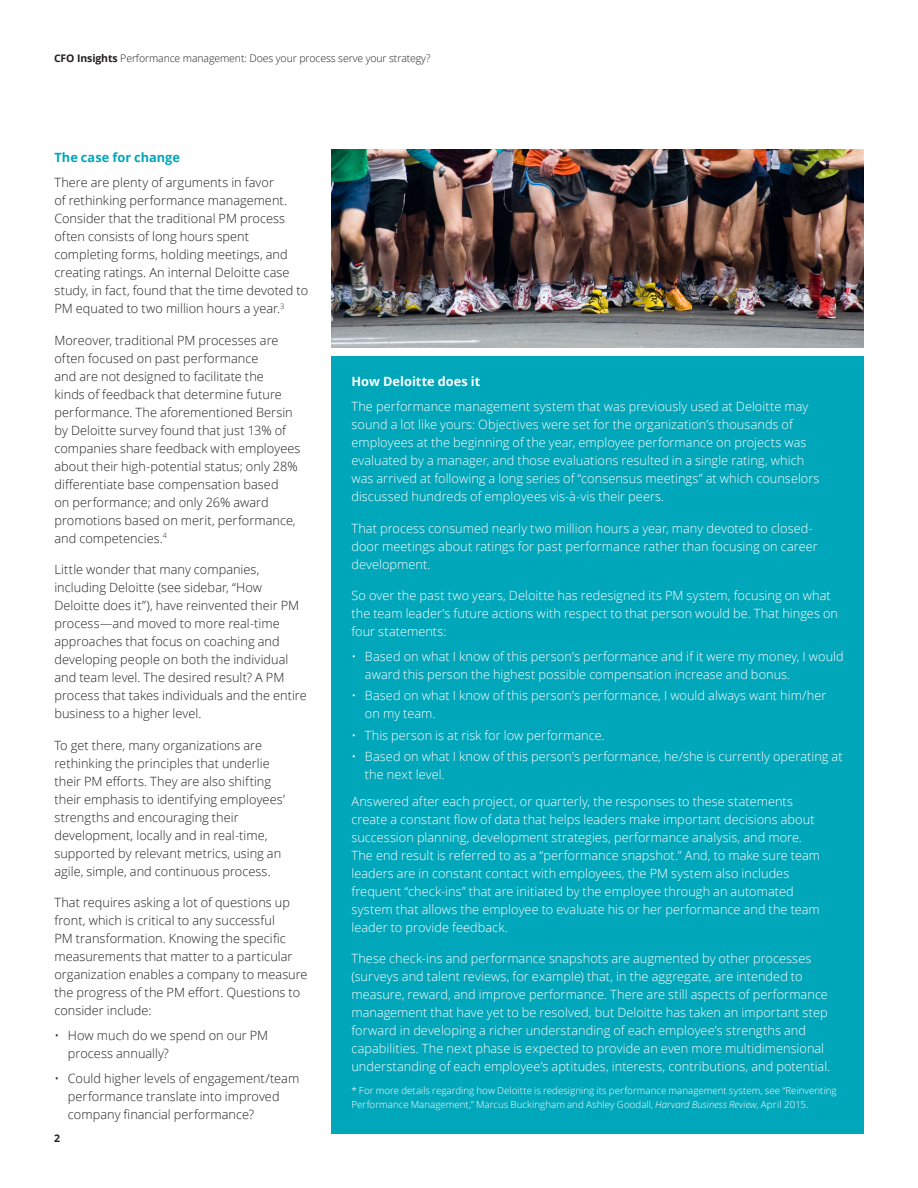
<style>
.page{position:relative;width:918px;height:1188px;background:#fff}
.page>*{position:absolute;margin:0;border:0;box-sizing:border-box;transform-origin:0 0}
.Number_list_level_1{font:300 12.75px/18px "Open Sans";letter-spacing:.005em;color:#fff}
.Body_copy__8_5_12pt{font:300 12.75px/18px "Open Sans";letter-spacing:.005em;color:#231f20}
.Number_list_level_1-2{font:700 12.75px "Open Sans";letter-spacing:.005em;color:#fff}
.Body_copy__8_5_12pt-2{font:700 12.75px "Open Sans";letter-spacing:.005em;color:#00a6b9}
.t1{font:300 10.5px "Open Sans";letter-spacing:-.01em;color:#231f20}
.Brochure_title___Lef{font:700 10.5px "Open Sans";color:#231f20}
.Body_copy__8_5_12pt-3{font:300 9.75px/13.5px "Open Sans";color:#fff}
.s1{font-weight:700}
.s2{font-style:italic}
</style>
<div class="page">
<div style="left:331px;top:356px;width:533px;height:778px;background:#00a6b9"></div>
<img style="left:331px;top:150px;width:533px;height:197px">
<p class="t1" style="left:54px;top:51px;width:378px"><span class="s1">CFO Insights</span> Performance management: Does your process serve your strategy?</p>
<p class="Body_copy__8_5_12pt-2" style="left:54px;top:149px;width:127px">The case for change</p>
<p class="Body_copy__8_5_12pt" style="left:54px;top:173px;width:255px">There are plenty of arguments in favor<br>of rethinking performance management.<br>Consider that the traditional PM process often consists of long hours spent completing forms, holding meetings, and creating ratings. An internal Deloitte case study, in fact, found that the time devoted to PM equated to two million hours a year.<sup>3</sup></p>
<p class="Body_copy__8_5_12pt" style="left:54px;top:331px;width:248px">Moreover, traditional PM processes are often focused on past performance<br>and are not designed to facilitate the<br>kinds of feedback that determine future performance. The aforementioned Bersin by Deloitte survey found that just 13% of companies share feedback with employees about their high-potential status; only 28% differentiate base compensation based<br>on performance; and only 26% award promotions based on merit, performance, and competencies.<sup>4</sup></p>
<p class="Body_copy__8_5_12pt" style="left:54px;top:560px;width:254px">Little wonder that many companies, including Deloitte (see sidebar, “How Deloitte does it”), have reinvented their PM process—and moved to more real-time approaches that focus on coaching and developing people on both the individual and team level. The desired result? A PM process that takes individuals and the entire business to a higher level.</p>
<p class="Body_copy__8_5_12pt" style="left:54px;top:736px;width:232px">To get there, many organizations are rethinking the principles that underlie their PM efforts. They are also shifting their emphasis to identifying employees’ strengths and encouraging their development, locally and in real-time, supported by relevant metrics, using an agile, simple, and continuous process.</p>
<p class="Body_copy__8_5_12pt" style="left:54px;top:893px;width:255px">That requires asking a lot of questions up front, which is critical to any successful<br>PM transformation. Knowing the specific measurements that matter to a particular organization enables a company to measure the progress of the PM effort. Questions to consider include:</p>
<p class="Body_copy__8_5_12pt" style="left:68px;top:1026px;width:202px;text-indent:-14px">• How much do we spend on our PM process annually?</p>
<p class="Body_copy__8_5_12pt" style="left:68px;top:1069px;width:233px;text-indent:-14px">• Could higher levels of engagement/team performance translate into improved company financial performance?</p>
<p class="Brochure_title___Lef" style="left:54px;top:1131px;width:7px">2</p>
<p class="Number_list_level_1-2" style="left:351px;top:373px;width:130px">How Deloitte does it</p>
<p class="Number_list_level_1" style="left:351px;top:397px;width:470px">The performance management system that was previously used at Deloitte may sound a lot like yours: Objectives were set for the organization’s thousands of employees at the beginning of the year, employee performance on projects was evaluated by a manager, and those evaluations resulted in a single rating, which was arrived at following a long series of “consensus meetings” at which counselors discussed hundreds of employees vis-à-vis their peers.</p>
<p class="Number_list_level_1" style="left:351px;top:519px;width:468px">That process consumed nearly two million hours a year, many devoted to closed&shy;door meetings about ratings for past performance rather than focusing on career development.</p>
<p class="Number_list_level_1" style="left:351px;top:586px;width:488px">So over the past two years, Deloitte has redesigned its PM system, focusing on what the team leader’s future actions with respect to that person would be. That hinges on four statements:</p>
<p class="Number_list_level_1" style="left:365px;top:647px;width:480px;text-indent:-14px">• Based on what I know of this person’s performance and if it were my money, I would award this person the highest possible compensation increase and bonus.</p>
<p class="Number_list_level_1" style="left:365px;top:686px;width:463px;text-indent:-14px">• Based on what I know of this person’s performance, I would always want him/her on my team.</p>
<p class="Number_list_level_1" style="left:351px;top:726px;width:255px">• This person is at risk for low performance.</p>
<p class="Number_list_level_1" style="left:365px;top:747px;width:479px;text-indent:-14px">• Based on what I know of this person’s performance, he/she is currently operating at the next level.</p>
<p class="Number_list_level_1" style="left:351px;top:792px;width:470px">Answered after each project, or quarterly, the responses to these statements create a constant flow of data that helps leaders make important decisions about succession planning, development strategies, performance analysis, and more.<br>The end result is referred to as a “performance snapshot.” And, to make sure team leaders are in constant contact with employees, the PM system also includes frequent “check-ins” that are initiated by the employee through an automated system that allows the employee to evaluate his or her performance and the team leader to provide feedback.</p>
<p class="Number_list_level_1" style="left:351px;top:949px;width:480px">These check-ins and performance snapshots are augmented by other processes (surveys and talent reviews, for example) that, in the aggregate, are intended to measure, reward, and improve performance. There are still aspects of performance management that have yet to be resolved, but Deloitte has taken an important step forward in developing a richer understanding of each employee’s strengths and capabilities. The next phase is expected to provide an even more multidimensional understanding of each employee’s aptitudes, interests, contributions, and potential.</p>
<p class="Body_copy__8_5_12pt-3" style="left:351px;top:1084px;width:487px">* For more details regarding how Deloitte is redesigning its performance management system, see “Reinventing<br>Performance Management,” Marcus Buckingham and Ashley Goodall, <span class="s2">Harvard Business Review</span>, April 2015.</p>
</div>
